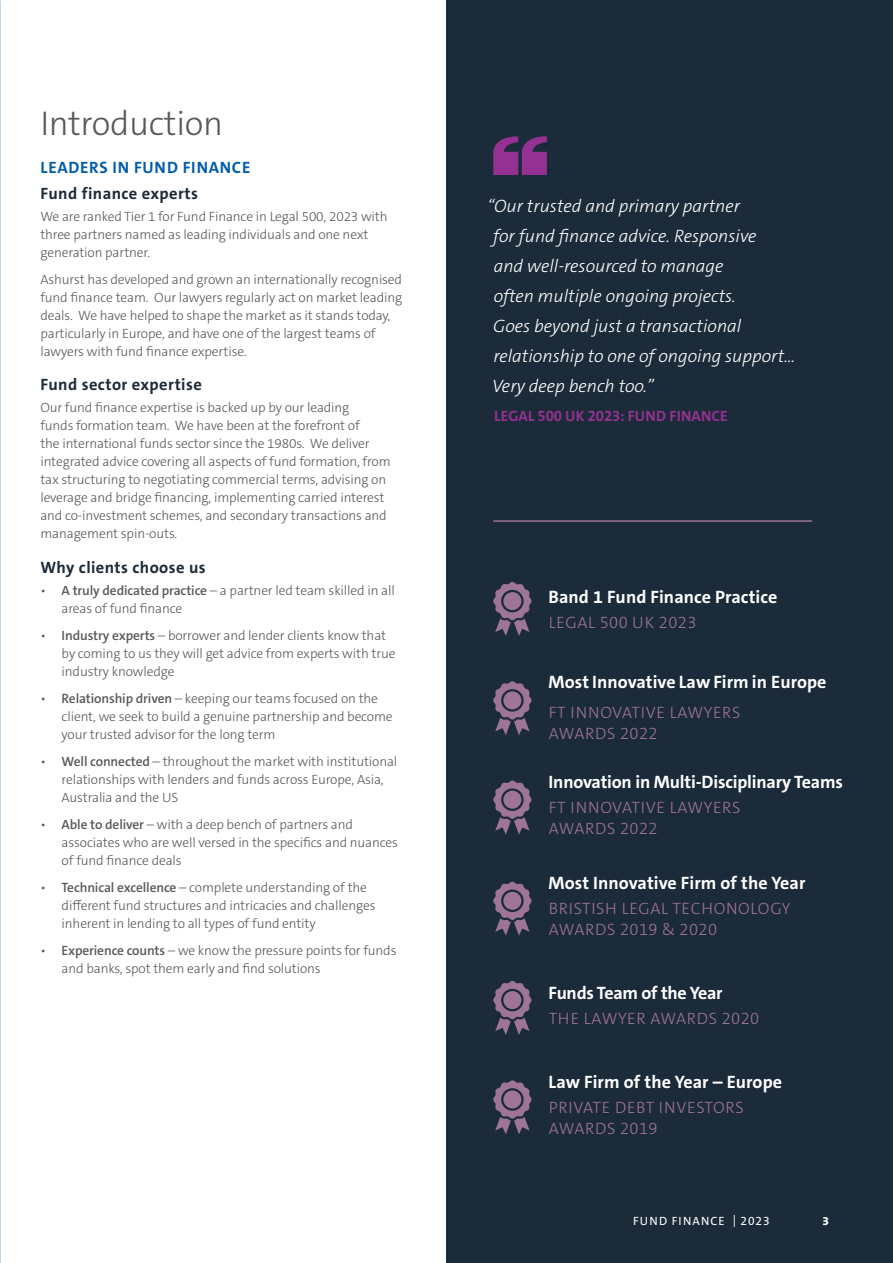
<style>
.page{position:relative;width:893px;height:1263px;background:#fff}
.page>*{position:absolute;margin:0;border:0;box-sizing:border-box;transform-origin:0 0}
.t1{font:300 34.5px "The Sans C5";letter-spacing:-.01em;color:#58595b}
.t2{font:italic 300 18px/30px "The Sans C5";color:#fff}
.t3{font:700 18px "The Sans C5";color:#fff}
.t4{font:300 16.5px/21px "The Sans C5";letter-spacing:.045em;color:#9e7498}
.t5{font:700 16.5px "The Sans C5";letter-spacing:.025em;color:#1c2b39}
.t6{font:700 16.5px "The Sans C5";letter-spacing:.045em;color:#015dab}
.t7{font:300 16.5px "The Sans C5";letter-spacing:.025em;color:#9e7498}
.t8{font:700 15px "The Sans C5";letter-spacing:.01em;color:#953192}
.t9{font:300 13.5px/18px "The Sans C5";letter-spacing:-.01em;color:#58595b}
.t10{font:12px "The Sans C5";letter-spacing:.095em;color:#fff}
.t11{font:800 12px "The Sans C5";color:#fff}
.s1{font-weight:600}
</style>
<div class="page">
<img style="left:0;top:0;width:1px;height:1263px">
<div style="left:446px;top:0;width:447px;height:1263px;background:#1c2b39"></div>
<svg style="left:493px;top:136px;width:54px;height:39px"></svg>
<hr style="left:493px;top:520px;width:319px;height:2px;background:#9e7498">
<svg style="left:493px;top:582px;width:38px;height:54px"></svg>
<div style="left:503px;top:592px;width:18px;height:18px;background:#9e7498;border-radius:50%"></div>
<svg style="left:493px;top:681px;width:38px;height:54px"></svg>
<div style="left:503px;top:691px;width:18px;height:18px;background:#9e7498;border-radius:50%"></div>
<svg style="left:493px;top:780px;width:38px;height:54px"></svg>
<div style="left:503px;top:791px;width:18px;height:18px;background:#9e7498;border-radius:50%"></div>
<svg style="left:493px;top:882px;width:38px;height:54px"></svg>
<div style="left:503px;top:892px;width:18px;height:18px;background:#9e7498;border-radius:50%"></div>
<svg style="left:493px;top:981px;width:38px;height:54px"></svg>
<div style="left:503px;top:991px;width:18px;height:18px;background:#9e7498;border-radius:50%"></div>
<svg style="left:493px;top:1080px;width:38px;height:54px"></svg>
<div style="left:503px;top:1090px;width:18px;height:18px;background:#9e7498;border-radius:50%"></div>
<h1 class="t1" style="left:40px;top:101px;width:184px">Introduction</h1>
<p class="t6" style="left:41px;top:157px;width:211px">LEADERS IN FUND FINANCE</p>
<p class="t5" style="left:40px;top:182px;width:159px">Fund finance experts</p>
<p class="t9" style="left:40px;top:207px;width:349px">We are ranked Tier 1 for Fund Finance in Legal 500, 2023 with three partners named as leading individuals and one next generation partner.</p>
<p class="t9" style="left:40px;top:270px;width:363px">Ashurst has developed and grown an internationally recognised fund finance team. Our lawyers regularly act on market leading deals. We have helped to shape the market as it stands today, particularly in Europe, and have one of the largest teams of lawyers with fund finance expertise.</p>
<p class="t5" style="left:40px;top:374px;width:163px">Fund sector expertise</p>
<p class="t9" style="left:40px;top:399px;width:352px">Our fund finance expertise is backed up by our leading<br>funds formation team. We have been at the forefront of<br>the international funds sector since the 1980s. We deliver integrated advice covering all aspects of fund formation, from tax structuring to negotiating commercial terms, advising on leverage and bridge financing, implementing carried interest and co-investment schemes, and secondary transactions and management spin-outs.</p>
<p class="t5" style="left:40px;top:556px;width:167px">Why clients choose us</p>
<p class="t9" style="left:62px;top:581px;width:335px;text-indent:-21px">• <span class="s1">A truly dedicated practice</span> – a partner led team skilled in all areas of fund finance</p>
<p class="t9" style="left:62px;top:626px;width:335px;text-indent:-21px">• <span class="s1">Industry experts</span> – borrower and lender clients know that by coming to us they will get advice from experts with true industry knowledge</p>
<p class="t9" style="left:62px;top:689px;width:333px;text-indent:-21px">• <span class="s1">Relationship driven</span> – keeping our teams focused on the client, we seek to build a genuine partnership and become your trusted advisor for the long term</p>
<p class="t9" style="left:62px;top:752px;width:337px;text-indent:-21px">• <span class="s1">Well connected</span> – throughout the market with institutional relationships with lenders and funds across Europe, Asia,<br>Australia and the US</p>
<p class="t9" style="left:62px;top:815px;width:338px;text-indent:-21px">• <span class="s1">Able to deliver</span> – with a deep bench of partners and associates who are well versed in the specifics and nuances of fund finance deals</p>
<p class="t9" style="left:62px;top:878px;width:315px;text-indent:-21px">• <span class="s1">Technical excellence</span> – complete understanding of the different fund structures and intricacies and challenges inherent in lending to all types of fund entity</p>
<p class="t9" style="left:62px;top:941px;width:336px;text-indent:-21px">• <span class="s1">Experience counts</span> – we know the pressure points for funds and banks, spot them early and find solutions</p>
<h2 class="t2" style="left:487px;top:191px;width:310px">“Our trusted and primary partner<br>for fund finance advice. Responsive<br>and well-resourced to manage<br>often multiple ongoing projects.<br>Goes beyond just a transactional relationship to one of ongoing support…<br>Very deep bench too.”</h2>
<p class="t8" style="left:494px;top:407px;width:235px">LEGAL 500 UK 2023: FUND FINANCE</p>
<h2 class="t3" style="left:549px;top:585px;width:230px">Band 1 Fund Finance Practice</h2>
<p class="t7" style="left:549px;top:612px;width:149px">LEGAL 500 UK 2023</p>
<h2 class="t3" style="left:549px;top:670px;width:279px">Most Innovative Law Firm in Europe</h2>
<p class="t4" style="left:549px;top:702px;width:193px">FT INNOVATIVE LAWYERS<br>AWARDS 2022</p>
<h2 class="t3" style="left:549px;top:770px;width:296px">Innovation in Multi-Disciplinary Teams</h2>
<p class="t4" style="left:549px;top:797px;width:193px">FT INNOVATIVE LAWYERS<br>AWARDS 2022</p>
<h2 class="t3" style="left:549px;top:871px;width:258px">Most Innovative Firm of the Year</h2>
<p class="t4" style="left:549px;top:898px;width:243px">BRISTISH LEGAL TECHONOLOGY<br>AWARDS 2019 &amp; 2020</p>
<h2 class="t3" style="left:549px;top:981px;width:176px">Funds Team of the Year</h2>
<p class="t4" style="left:549px;top:1008px;width:212px">THE LAWYER AWARDS 2020</p>
<h2 class="t3" style="left:549px;top:1070px;width:235px">Law Firm of the Year – Europe</h2>
<p class="t4" style="left:549px;top:1097px;width:197px">PRIVATE DEBT INVESTORS<br>AWARDS 2019</p>
<p class="t10" style="left:633px;top:1213px;width:138px">FUND FINANCE | 2023</p>
<p class="t11" style="left:823px;top:1213px;width:8px">3</p>
</div>
